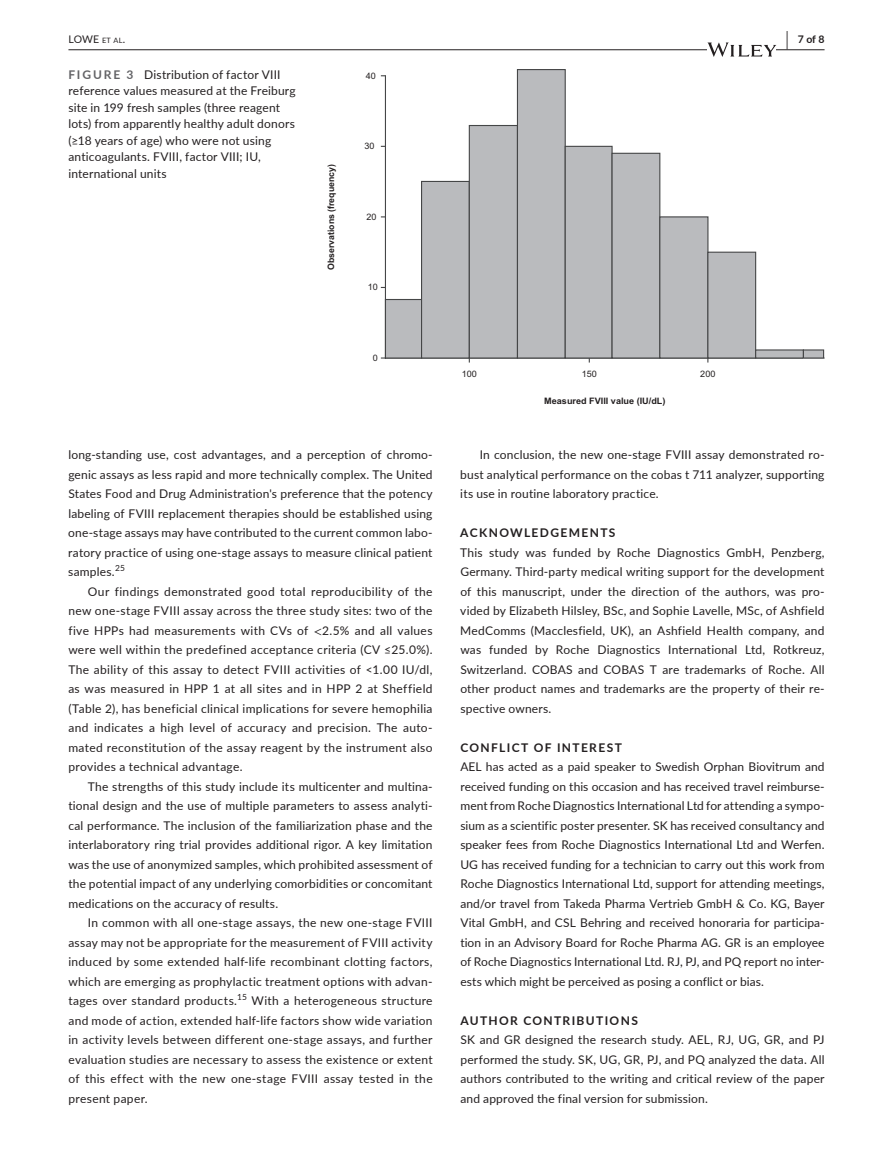
<style>
.page{position:relative;width:893px;height:1174px;background:#fff}
.page>*{position:absolute;margin:0;border:0;box-sizing:border-box;transform-origin:0 0}
.t1{font:12px/19.5px "Lato";letter-spacing:.015em;color:#231f20;text-align:justify}
.t2{font:700 12px "Lato";letter-spacing:.115em;color:#231f20}
.t3{font:10.5px "Lato";color:#231f20}
.t4{font:700 10.5px "Lato";color:#231f20}
.t5{font:700 8.85px "Arial";color:#231f20}
.t6{font:8.85px "Arial";color:#231f20}
.t7{font:8.4px "Lato";color:#231f20}
.s1{font-size:7.35px}
.s2{font-size:19.5px}
.s3{font-weight:700;color:#636366}
.s4{font-family:"STIX"}
</style>
<div class="page">
<hr style="left:68px;top:49px;width:756px;height:1px;background:#231f20">
<svg style="left:707px;top:42px;width:69px;height:15px"></svg>
<hr style="left:385px;top:76px;width:1px;height:282px;background:#454647">
<div style="left:385px;top:299px;width:37px;height:59px;background:#babbbe;border:1px solid #454647"></div>
<div style="left:421px;top:181px;width:49px;height:177px;background:#babbbe;border:1px solid #454647"></div>
<div style="left:469px;top:125px;width:49px;height:233px;background:#babbbe;border:1px solid #454647"></div>
<div style="left:517px;top:70px;width:48px;height:288px;background:#babbbe"></div>
<div style="left:517px;top:69px;width:49px;height:289px;border:1px solid #454647"></div>
<div style="left:565px;top:146px;width:48px;height:212px;background:#babbbe;border:1px solid #454647"></div>
<div style="left:611px;top:153px;width:49px;height:205px;background:#babbbe;border:1px solid #454647"></div>
<div style="left:659px;top:216px;width:49px;height:142px;background:#babbbe;border:1px solid #454647"></div>
<div style="left:707px;top:252px;width:49px;height:106px;background:#babbbe;border:1px solid #454647"></div>
<div style="left:755px;top:349px;width:49px;height:9px;background:#babbbe;border:1px solid #454647"></div>
<div style="left:803px;top:350px;width:21px;height:8px;background:#babbbe"></div>
<div style="left:803px;top:349px;width:21px;height:9px;border:1px solid #454647"></div>
<p class="t3" style="left:68px;top:31px;width:58px">LOWE <span class="s1">et al</span>.</p>
<p class="t4" style="left:786px;top:31px;width:40px"><span class="s2">|</span> 7 of 8</p>
<p class="t1" style="left:68px;top:66px;width:229px;line-height:16.5px;text-align:left"><span class="s3">FIGURE 3</span> Distribution of factor VIII reference values measured at the Freiburg site in 199 fresh samples (three reagent lots) from apparently healthy adult donors (≥18 years of age) who were not using anticoagulants. FVIII, factor VIII; IU, international units</p>
<p class="t5" style="left:325px;top:270px;width:107px;rotate:-90deg">Observations (frequency)</p>
<p class="t6" style="left:366px;top:70px;width:12px">40</p>
<p class="t6" style="left:364px;top:140px;width:12px">30</p>
<p class="t6" style="left:367px;top:211px;width:12px">20</p>
<p class="t6" style="left:368px;top:281px;width:12px">10</p>
<p class="t6" style="left:373px;top:352px;width:7px">0</p>
<p class="t1" style="left:68px;top:444px;width:366px">long-standing use, cost advantages, and a perception of chromo&shy;genic assays as less rapid and more technically complex. The United States Food and Drug Administration's preference that the potency labeling of FVIII replacement therapies should be established using one-stage assays may have contributed to the current common labo&shy;ratory practice of using one-stage assays to measure clinical patient samples.</p>
<p class="t7" style="left:115px;top:562px;width:11px">25</p>
<p class="t1" style="left:68px;top:581px;width:366px;text-indent:20px">Our findings demonstrated good total reproducibility of the new one-stage FVIII assay across the three study sites: two of the five HPPs had measurements with CVs of <span class="s4">&lt;</span>2.5% and all values were well within the predefined acceptance criteria (CV ≤25.0%).<br>The ability of this assay to detect FVIII activities of ˂1.00 IU/dl, as was measured in HPP 1 at all sites and in HPP 2 at Sheffield (Table 2), has beneficial clinical implications for severe hemophilia and indicates a high level of accuracy and precision. The auto&shy;mated reconstitution of the assay reagent by the instrument also provides a technical advantage.</p>
<p class="t1" style="left:68px;top:776px;width:366px;text-indent:20px">The strengths of this study include its multicenter and multina&shy;tional design and the use of multiple parameters to assess analyti&shy;cal performance. The inclusion of the familiarization phase and the interlaboratory ring trial provides additional rigor. A key limitation was the use of anonymized samples, which prohibited assessment of the potential impact of any underlying comorbidities or concomitant medications on the accuracy of results.</p>
<p class="t1" style="left:68px;top:912px;width:366px;text-indent:19px">In common with all one-stage assays, the new one-stage FVIII assay may not be appropriate for the measurement of FVIII activity induced by some extended half-life recombinant clotting factors, which are emerging as prophylactic treatment options with advan&shy;tages over standard products.<sup>15</sup> With a heterogeneous structure and mode of action, extended half-life factors show wide variation in activity levels between different one-stage assays, and further evaluation studies are necessary to assess the existence or extent of this effect with the new one-stage FVIII assay tested in the present paper.</p>
<p class="t6" style="left:462px;top:368px;width:17px">100</p>
<p class="t6" style="left:582px;top:368px;width:17px">150</p>
<p class="t6" style="left:700px;top:368px;width:17px">200</p>
<p class="t5" style="left:544px;top:395px;width:123px">Measured FVIII value (IU/dL)</p>
<p class="t1" style="left:460px;top:444px;width:366px;text-indent:19px">In conclusion, the new one-stage FVIII assay demonstrated ro&shy;bust analytical performance on the cobas t 711 analyzer, supporting its use in routine laboratory practice.</p>
<p class="t2" style="left:460px;top:524px;width:157px">ACKNOWLEDGEMENTS</p>
<p class="t1" style="left:460px;top:542px;width:366px">This study was funded by Roche Diagnostics GmbH, Penzberg, Germany. Third-party medical writing support for the development of this manuscript, under the direction of the authors, was pro&shy;vided by Elizabeth Hilsley, BSc, and Sophie Lavelle, MSc, of Ashfield MedComms (Macclesfield, UK), an Ashfield Health company, and was funded by Roche Diagnostics International Ltd, Rotkreuz, Switzerland. COBAS and COBAS T are trademarks of Roche. All other product names and trademarks are the property of their re&shy;spective owners.</p>
<p class="t2" style="left:460px;top:738px;width:163px">CONFLICT OF INTEREST</p>
<p class="t1" style="left:460px;top:756px;width:366px">AEL has acted as a paid speaker to Swedish Orphan Biovitrum and received funding on this occasion and has received travel reimburse&shy;ment from Roche Diagnostics International Ltd for attending a sympo&shy;sium as a scientific poster presenter. SK has received consultancy and speaker fees from Roche Diagnostics International Ltd and Werfen.<br>UG has received funding for a technician to carry out this work from Roche Diagnostics International Ltd, support for attending meetings, and/or travel from Takeda Pharma Vertrieb GmbH &amp; Co. KG, Bayer Vital GmbH, and CSL Behring and received honoraria for participa&shy;tion in an Advisory Board for Roche Pharma AG. GR is an employee of Roche Diagnostics International Ltd. RJ, PJ, and PQ report no inter&shy;ests which might be perceived as posing a conflict or bias.</p>
<p class="t2" style="left:460px;top:1011px;width:179px">AUTHOR CONTRIBUTIONS</p>
<p class="t1" style="left:460px;top:1029px;width:366px">SK and GR designed the research study. AEL, RJ, UG, GR, and PJ performed the study. SK, UG, GR, PJ, and PQ analyzed the data. All authors contributed to the writing and critical review of the paper and approved the final version for submission.</p>
</div>
